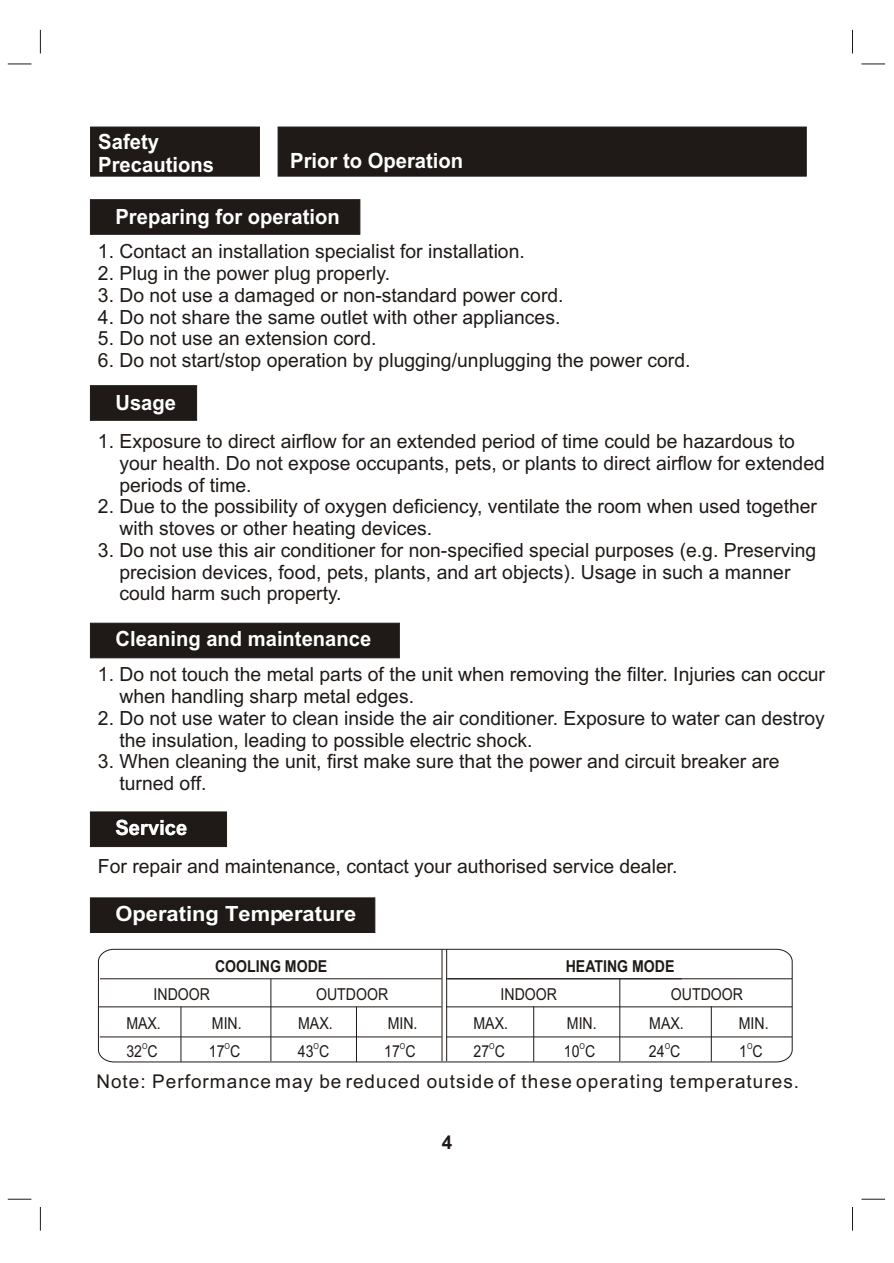
<style>
.page{position:relative;width:894px;height:1263px;background:#fff}
.page>*{position:absolute;margin:0;border:0;box-sizing:border-box;transform-origin:0 0}
.t1{font:700 21px/23.5px "Arial";color:#fff;scale:.96 1}
.t2{font:700 21px "Arial";color:#fff;scale:1.04 1}
.t3{font:19.5px/21.8px "Arial";color:#1f1a17}
.t4{font:18.9px "Arial";letter-spacing:.055em;color:#1f1a17}
.t5{font:700 18.75px "Arial";color:#1f1a17}
.t6{font:16.5px "Arial";color:#1f1a17;scale:.86 1}
.t7{font:700 16.5px "Arial";color:#1f1a17;scale:.86 1}
.t8{font:8.25px "Arial";color:#1f1a17;scale:.86 1}
</style>
<div class="page">
<svg style="left:8px;top:64px;width:23px;height:1px"></svg>
<svg style="left:40px;top:30px;width:1px;height:23px"></svg>
<svg style="left:8px;top:1199px;width:23px;height:1px"></svg>
<svg style="left:40px;top:1207px;width:1px;height:24px"></svg>
<svg style="left:861px;top:64px;width:24px;height:1px"></svg>
<svg style="left:852px;top:30px;width:1px;height:23px"></svg>
<svg style="left:861px;top:1199px;width:24px;height:1px"></svg>
<svg style="left:852px;top:1207px;width:1px;height:24px"></svg>
<div style="left:278px;top:127px;width:528px;height:49px;background:#1f1a17"></div>
<div style="left:90px;top:127px;width:170px;height:49px;background:#1f1a17"></div>
<div style="left:90px;top:200px;width:270px;height:34px;background:#1f1a17"></div>
<div style="left:90px;top:386px;width:107px;height:34px;background:#1f1a17"></div>
<div style="left:90px;top:623px;width:310px;height:35px;background:#1f1a17;border:1px solid #1f1a17"></div>
<div style="left:90px;top:812px;width:137px;height:35px;background:#1f1a17"></div>
<div style="left:90px;top:898px;width:285px;height:35px;background:#1f1a17"></div>
<svg style="left:98px;top:949px;width:695px;height:114px"></svg>
<hr style="left:442px;top:949px;width:1px;height:112px;background:#1f1a17">
<hr style="left:446px;top:949px;width:1px;height:112px;background:#1f1a17">
<hr style="left:100px;top:978px;width:342px;height:1px;background:#1f1a17">
<hr style="left:446px;top:978px;width:236px;height:1px;background:#1f1a17">
<hr style="left:447px;top:979px;width:345px;height:1px;background:#1f1a17">
<hr style="left:99px;top:1006px;width:343px;height:1px;background:#1f1a17">
<hr style="left:446px;top:1006px;width:346px;height:1px;background:#1f1a17">
<hr style="left:100px;top:1037px;width:342px;height:1px;background:#1f1a17">
<hr style="left:446px;top:1037px;width:346px;height:1px;background:#1f1a17">
<hr style="left:271px;top:979px;width:1px;height:82px;background:#1f1a17">
<hr style="left:619px;top:979px;width:1px;height:82px;background:#1f1a17">
<hr style="left:181px;top:1007px;width:1px;height:55px;background:#1f1a17">
<hr style="left:533px;top:1006px;width:1px;height:56px;background:#1f1a17">
<hr style="left:356px;top:1007px;width:1px;height:55px;background:#1f1a17">
<hr style="left:711px;top:1006px;width:1px;height:56px;background:#1f1a17">
<p class="t1" style="left:98px;top:131px;width:122px">Safety<br>Precautions</p>
<p class="t1" style="left:290px;top:151px;width:182px">Prior to Operation</p>
<p class="t1" style="left:116px;top:207px;width:235px">Preparing for operation</p>
<p class="t3" style="left:98px;top:242px;width:428px">1. Contact an installation specialist for installation.</p>
<p class="t3" style="left:98px;top:264px;width:294px">2. Plug in the power plug properly.</p>
<p class="t3" style="left:98px;top:286px;width:467px">3. Do not use a damaged or non-standard power cord.</p>
<p class="t3" style="left:98px;top:308px;width:464px">4. Do not share the same outlet with other appliances.</p>
<p class="t3" style="left:98px;top:329px;width:280px">5. Do not use an extension cord.</p>
<p class="t3" style="left:98px;top:351px;width:594px">6. Do not start/stop operation by plugging/unplugging the power cord.</p>
<p class="t1" style="left:116px;top:393px;width:65px">Usage</p>
<p class="t3" style="left:119px;top:432px;width:707px;text-indent:-21px">1. Exposure to direct airflow for an extended period of time could be hazardous to your health. Do not expose occupants, pets, or plants to direct airflow for extended periods of time.</p>
<p class="t3" style="left:119px;top:497px;width:699px;text-indent:-21px">2. Due to the possibility of oxygen deficiency, ventilate the room when used together with stoves or other heating devices.</p>
<p class="t3" style="left:119px;top:541px;width:698px;text-indent:-21px">3. Do not use this air conditioner for non-specified special purposes (e.g. Preserving precision devices, food, pets, plants, and art objects). Usage in such a manner could harm such property.</p>
<p class="t1" style="left:116px;top:629px;width:268px">Cleaning and maintenance</p>
<p class="t3" style="left:119px;top:665px;width:707px;text-indent:-21px">1. Do not touch the metal parts of the unit when removing the filter. Injuries can occur when handling sharp metal edges.</p>
<p class="t3" style="left:119px;top:709px;width:707px;text-indent:-21px">2. Do not use water to clean inside the air conditioner. Exposure to water can destroy the insulation, leading to possible electric shock.</p>
<p class="t3" style="left:119px;top:753px;width:662px;text-indent:-21px">3. When cleaning the unit, first make sure that the power and circuit breaker are turned off.</p>
<p class="t1" style="left:116px;top:817px;width:76px">Service</p>
<p class="t3" style="left:98px;top:858px;width:581px">For repair and maintenance, contact your authorised service dealer.</p>
<p class="t2" style="left:116px;top:905px;width:233px">Operating Temperature</p>
<p class="t7" style="left:215px;top:960px;width:132px">COOLING MODE</p>
<p class="t7" style="left:566px;top:960px;width:128px">HEATING MODE</p>
<p class="t6" style="left:154px;top:988px;width:67px">INDOOR</p>
<p class="t6" style="left:316px;top:988px;width:85px">OUTDOOR</p>
<p class="t6" style="left:501px;top:988px;width:67px">INDOOR</p>
<p class="t6" style="left:671px;top:988px;width:85px">OUTDOOR</p>
<p class="t6" style="left:126px;top:1017px;width:42px">MAX.</p>
<p class="t6" style="left:212px;top:1017px;width:36px">MIN.</p>
<p class="t6" style="left:474px;top:1017px;width:42px">MAX.</p>
<p class="t6" style="left:567px;top:1017px;width:36px">MIN.</p>
<p class="t8" style="left:142px;top:1043px;width:8px">O</p>
<p class="t8" style="left:225px;top:1043px;width:8px">O</p>
<p class="t6" style="left:126px;top:1045px;width:38px">32 C</p>
<p class="t6" style="left:209px;top:1045px;width:38px">17 C</p>
<p class="t8" style="left:489px;top:1043px;width:8px">O</p>
<p class="t8" style="left:580px;top:1043px;width:8px">O</p>
<p class="t6" style="left:298px;top:1017px;width:42px">MAX.</p>
<p class="t6" style="left:388px;top:1017px;width:36px">MIN.</p>
<p class="t6" style="left:649px;top:1017px;width:42px">MAX.</p>
<p class="t6" style="left:739px;top:1017px;width:36px">MIN.</p>
<p class="t8" style="left:314px;top:1043px;width:8px">O</p>
<p class="t8" style="left:400px;top:1043px;width:8px">O</p>
<p class="t6" style="left:298px;top:1045px;width:38px">43 C</p>
<p class="t6" style="left:384px;top:1045px;width:38px">17 C</p>
<p class="t8" style="left:665px;top:1043px;width:8px">O</p>
<p class="t8" style="left:747px;top:1043px;width:8px">O</p>
<p class="t6" style="left:474px;top:1045px;width:38px">27 C</p>
<p class="t6" style="left:564px;top:1045px;width:38px">10 C</p>
<p class="t6" style="left:649px;top:1045px;width:38px">24 C</p>
<p class="t6" style="left:739px;top:1045px;width:29px">1 C</p>
<p class="t4" style="left:96px;top:1074px;width:704px">Note: Performance may be reduced outside of these operating temperatures.</p>
<p class="t5" style="left:442px;top:1135px;width:12px">4</p>
</div>
